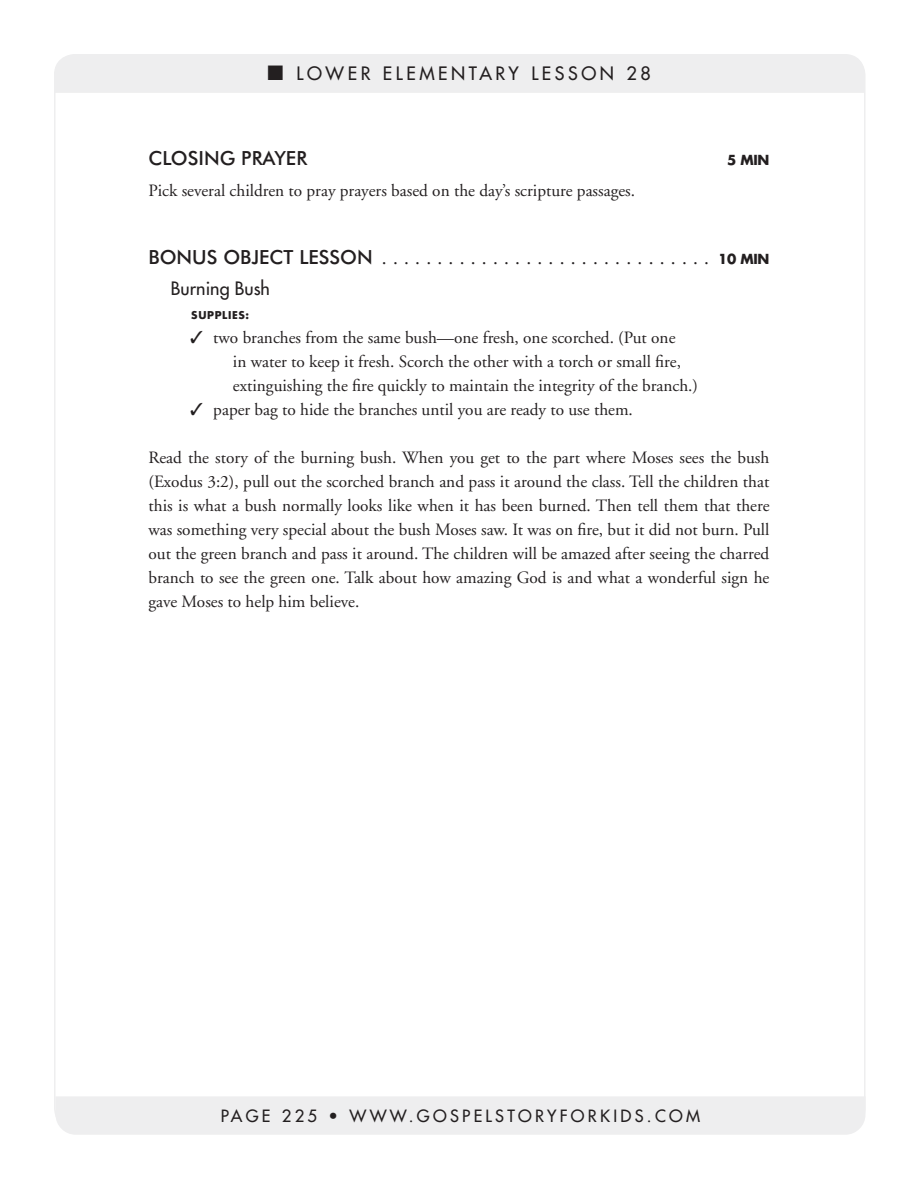
<style>
.page{position:relative;width:918px;height:1188px;background:#fff}
.page>*{position:absolute;margin:0;border:0;box-sizing:border-box;transform-origin:0 0}
.t1{font:19.5px "Adobe Garamond";color:#231f20}
.t2{font:500 19.5px "Futura BT";color:#231f20}
.t3{font:18px "Futura";letter-spacing:.15em;color:#231f20}
.t4{font:17.25px/24px "Adobe Garamond";color:#231f20}
.t5{font:16.5px "Futura";letter-spacing:.2em;color:#231f20}
.t6{font:700 10.5px "Futura";letter-spacing:.06em;color:#231f20}
.s1{font-family:"Futura";font-weight:700;font-size:13.5px}
</style>
<div class="page">
<div style="left:55px;top:55px;width:810px;height:38px;background:#eeeeef"></div>
<div style="left:56px;top:1096px;width:810px;height:39px;background:#eeeeef"></div>
<p class="t3" style="left:268px;top:62px;width:127px">■ LO WER ELE</p>
<p class="t3" style="left:419px;top:62px;width:138px">MEN TARY LESSON</p>
<p class="t3" style="left:626px;top:62px;width:26px">28</p>
<p class="t2" style="left:148px;top:147px;width:13px">CLOSIN</p>
<p class="t2" style="left:220px;top:147px;width:34px">G PRAYER</p>
<p class="t4" style="left:148px;top:179px;width:488px">Pick several children to pray prayers based on the day’s scripture passages.</p>
<p class="t2" style="left:148px;top:246px;width:15px">BONUS</p>
<p class="t2" style="left:223px;top:246px;width:13px">OBJECT</p>
<p class="t2" style="left:299px;top:246px;width:13px">LESSON</p>
<p class="t1" style="left:382px;top:248px;width:389px">.............................. <span class="s1">10 MIN</span></p>
<p class="t3" style="left:171px;top:277px;width:101px">BURNING BUSH</p>
<p class="t6" style="left:191px;top:308px;width:60px">SUPPLIES:</p>
<p class="t4" style="left:233px;top:326px;width:467px;text-indent:-43px">✓ two branches from the same bush—one fresh, one scorched. (Put one<br>in water to keep it fresh. Scorch the other with a torch or small fire, extinguishing the fire quickly to maintain the integrity of the branch.)</p>
<p class="t4" style="left:190px;top:398px;width:444px">✓ paper bag to hide the branches until you are ready to use them.</p>
<p class="t4" style="left:148px;top:446px;width:623px;text-align:justify">Read the story of the burning bush. When you get to the part where Moses sees the bush (Exodus 3:2), pull out the scorched branch and pass it around the class. Tell the children that this is what a bush normally looks like when it has been burned. Then tell them that there was something very special about the bush Moses saw. It was on fire, but it did not burn. Pull out the green branch and pass it around. The children will be amazed after seeing the charred branch to see the green one. Talk about how amazing God is and what a wonderful sign he gave Moses to help him believe.</p>
<p class="t5" style="left:221px;top:1105px;width:481px">PAGE 225 • WWW.G OSPE LSTORYFORKIDS.COM</p>
</div>
